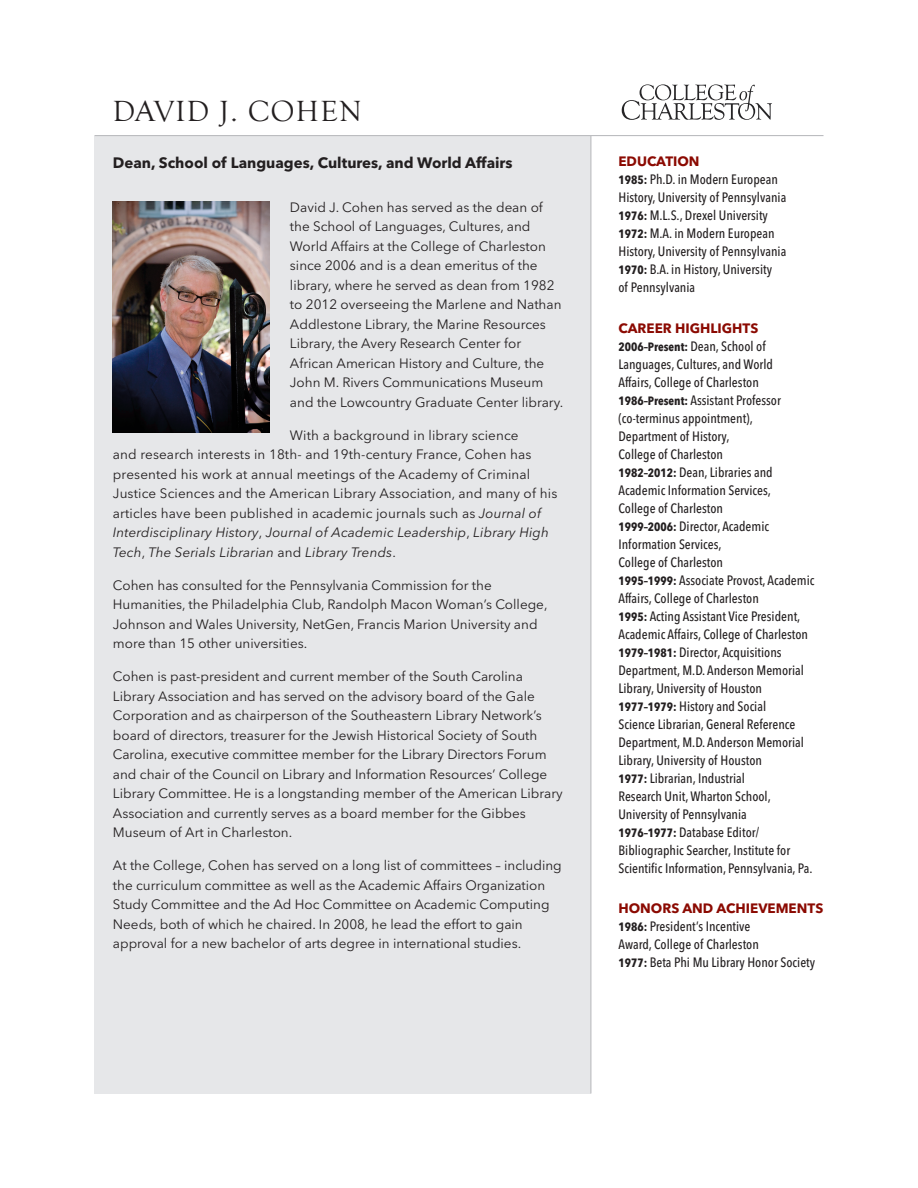
<style>
.page{position:relative;width:918px;height:1188px;background:#fff}
.page>*{position:absolute;margin:0;border:0;box-sizing:border-box;transform-origin:0 0}
.heads{font:30px "Goudy Old Style T";letter-spacing:.05em;color:#231f20}
.text_main{font:700 15px "Avenir Next LT Pro";color:#231f20}
.text_main-2{font:13.5px/19.5px "Avenir Next LT Pro";color:#231f20}
.listing{font:500 condensed 13.5px/18px "Avenir Next LT Pro";color:#231f20}
.subhead_avenir_blac{font:700 13.5px "Avenir Next LT Pro";color:#8b0a02}
.listing-2{font:700 condensed 12px "Avenir Next LT Pro";color:#231f20}
.s1{font-weight:700;font-size:12px}
.s2{font-weight:500;font-size:13.5px}
.s3{font-style:italic}
</style>
<div class="page">
<div style="left:94px;top:136px;width:497px;height:958px;background:#e6e7e9"></div>
<hr style="left:94px;top:135px;width:730px;height:1px;background:#bcbdc0">
<hr style="left:590px;top:135px;width:1px;height:958px;background:#bcbdc0">
<img style="left:113px;top:202px;width:157px;height:230px">
<svg style="left:622px;top:84px;width:150px;height:36px"></svg>
<p class="heads" style="left:113px;top:95px;width:250px">DAVID J. COHEN</p>
<p class="text_main" style="left:113px;top:153px;width:401px">Dean, School of Languages, Cultures, and World Affairs</p>
<p class="subhead_avenir_blac" style="left:618px;top:153px;width:83px">EDUCATION</p>
<p class="listing" style="left:618px;top:170px;width:169px"><span class="s1">1985:</span> Ph.D. in Modern European<br>History, University of Pennsylvania</p>
<p class="listing" style="left:618px;top:206px;width:151px"><span class="s1">1976:</span> M.L.S., Drexel University</p>
<p class="listing" style="left:618px;top:224px;width:169px"><span class="s1">1972:</span> M.A. in Modern European<br>History, University of Pennsylvania</p>
<p class="listing" style="left:618px;top:260px;width:155px"><span class="s1">1970:</span> B.A. in History, University of Pennsylvania</p>
<p class="subhead_avenir_blac" style="left:618px;top:320px;width:141px">CAREER HIGHLIGHTS</p>
<p class="listing-2" style="left:618px;top:339px;width:149px">2006–Present: <span class="s2">Dean, School of</span></p>
<p class="listing" style="left:618px;top:355px;width:156px">Languages, Cultures, and World<br>Affairs, College of Charleston</p>
<p class="listing" style="left:618px;top:391px;width:164px"><span class="s1">1986–Present:</span> Assistant Professor (co-terminus appointment),<br>Department of History,<br>College of Charleston</p>
<p class="listing" style="left:618px;top:463px;width:156px"><span class="s1">1982–2012:</span> Dean, Libraries and<br>Academic Information Services,<br>College of Charleston</p>
<p class="listing" style="left:618px;top:517px;width:152px"><span class="s1">1999–2006:</span> Director, Academic<br>Information Services,<br>College of Charleston</p>
<p class="listing" style="left:618px;top:571px;width:197px"><span class="s1">1995–1999:</span> Associate Provost, Academic<br>Affairs, College of Charleston</p>
<p class="listing" style="left:618px;top:607px;width:191px"><span class="s1">1995:</span> Acting Assistant Vice President,<br>Academic Affairs, College of Charleston</p>
<p class="listing" style="left:618px;top:643px;width:187px"><span class="s1">1979–1981:</span> Director, Acquisitions<br>Department, M.D. Anderson Memorial<br>Library, University of Houston</p>
<p class="listing" style="left:618px;top:697px;width:187px"><span class="s1">1977–1979:</span> History and Social Science Librarian, General Reference Department, M.D. Anderson Memorial Library, University of Houston</p>
<p class="listing" style="left:618px;top:769px;width:154px"><span class="s1">1977:</span> Librarian, Industrial<br>Research Unit, Wharton School,<br>University of Pennsylvania</p>
<p class="listing" style="left:618px;top:823px;width:196px"><span class="s1">1976–1977:</span> Database Editor/<br>Bibliographic Searcher, Institute for<br>Scientific Information, Pennsylvania, Pa.</p>
<p class="text_main-2" style="left:290px;top:197px;width:275px">David J. Cohen has served as the dean of the School of Languages, Cultures, and World Affairs at the College of Charleston since 2006 and is a dean emeritus of the library, where he served as dean from 1982 to 2012 overseeing the Marlene and Nathan Addlestone Library, the Marine Resources Library, the Avery Research Center for African American History and Culture, the John M. Rivers Communications Museum and the Lowcountry Graduate Center library.</p>
<p class="text_main-2" style="left:113px;top:425px;width:446px;text-indent:177px">With a background in library science<br>and research interests in 18th- and 19th-century France, Cohen has presented his work at annual meetings of the Academy of Criminal Justice Sciences and the American Library Association, and many of his articles have been published in academic journals such as <span class="s3">Journal of Interdisciplinary History</span>, <span class="s3">Journal of Academic Leadership</span>, <span class="s3">Library High Tech</span>, <span class="s3">The Serials Librarian</span> and <span class="s3">Library Trends</span>.</p>
<p class="text_main-2" style="left:113px;top:575px;width:436px">Cohen has consulted for the Pennsylvania Commission for the Humanities, the Philadelphia Club, Randolph Macon Woman’s College, Johnson and Wales University, NetGen, Francis Marion University and more than 15 other universities.</p>
<p class="text_main-2" style="left:113px;top:667px;width:451px">Cohen is past-president and current member of the South Carolina Library Association and has served on the advisory board of the Gale Corporation and as chairperson of the Southeastern Library Network’s board of directors, treasurer for the Jewish Historical Society of South Carolina, executive committee member for the Library Directors Forum and chair of the Council on Library and Information Resources’ College Library Committee. He is a longstanding member of the American Library Association and currently serves as a board member for the Gibbes Museum of Art in Charleston.</p>
<p class="text_main-2" style="left:113px;top:856px;width:450px">At the College, Cohen has served on a long list of committees – including the curriculum committee as well as the Academic Affairs Organization Study Committee and the Ad Hoc Committee on Academic Computing Needs, both of which he chaired. In 2008, he lead the effort to gain approval for a new bachelor of arts degree in international studies.</p>
<p class="subhead_avenir_blac" style="left:618px;top:900px;width:206px">HONORS AND ACHIEVEMENTS</p>
<p class="listing" style="left:618px;top:917px;width:142px"><span class="s1">1986:</span> President’s Incentive<br>Award, College of Charleston</p>
<p class="listing" style="left:618px;top:953px;width:198px"><span class="s1">1977:</span> Beta Phi Mu Library Honor Society</p>
</div>
